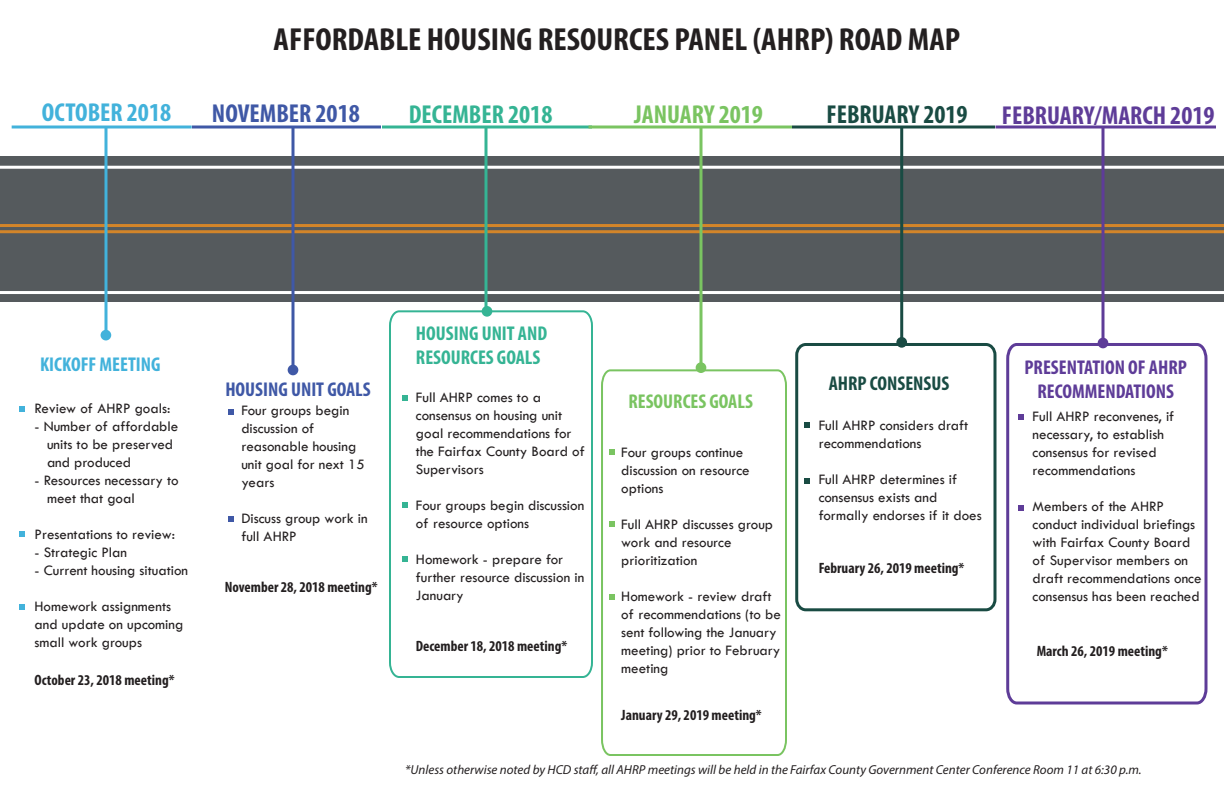
<style>
.page{position:relative;width:1224px;height:792px;background:#fff}
.page>*{position:absolute;margin:0;border:0;box-sizing:border-box;transform-origin:0 0}
.t1{font:700 condensed 32px "Myriad Pro";color:#231f20;scale:1.05 1}
.t2{font:700 condensed 26px "Myriad Pro";color:#5e3c98}
.t3{font:700 condensed 26px "Myriad Pro";color:#3f58a6}
.t4{font:700 condensed 26px "Myriad Pro";color:#35b494}
.t5{font:700 condensed 26px "Myriad Pro";color:#194b43}
.t6{font:700 condensed 26px "Myriad Pro";color:#42b2db}
.t7{font:700 condensed 26px "Myriad Pro";color:#7ac461}
.t8{font:700 condensed 20px/24px "Myriad Pro";color:#5e3c98;text-align:center}
.t9{font:700 condensed 20px/24px "Myriad Pro";color:#35b494}
.t10{font:700 condensed 20px "Myriad Pro";color:#3f58a6}
.t11{font:700 condensed 20px "Myriad Pro";color:#42b2db}
.t12{font:700 condensed 20px "Myriad Pro";color:#7ac461}
.t13{font:700 condensed 20px "Myriad Pro";color:#194b43}
.t14{font:15px/18px "Tw Cen";color:#231f20}
.t15{font:700 condensed 15px "Myriad Pro";color:#231f20}
.t16{font:italic 13px "Myriad Pro";color:#231f20}
</style>
<div class="page">
<svg style="left:20px;top:406px;width:5px;height:5px"></svg>
<svg style="left:228px;top:409px;width:6px;height:6px"></svg>
<hr style="left:12px;top:126px;width:180px;height:2px;background:#42b2db">
<hr style="left:192px;top:126px;width:189px;height:2px;background:#3f58a6">
<svg style="left:20px;top:604px;width:5px;height:6px"></svg>
<svg style="left:20px;top:532px;width:5px;height:5px"></svg>
<hr style="left:382px;top:126px;width:210px;height:2px;background:#35b494">
<hr style="left:589px;top:126px;width:203px;height:2px;background:#7ac461">
<hr style="left:792px;top:126px;width:203px;height:2px;background:#194b43">
<svg style="left:228px;top:516px;width:6px;height:6px"></svg>
<div style="left:0;top:156px;width:1224px;height:146px;background:#555a5d"></div>
<hr style="left:0;top:166px;width:1224px;height:3px;background:#fff">
<hr style="left:0;top:291px;width:1224px;height:3px;background:#fff">
<hr style="left:0;top:224px;width:1224px;height:3px;background:#d38529">
<hr style="left:0;top:230px;width:1224px;height:3px;background:#d38529">
<div style="left:288px;top:365px;width:10px;height:10px;background:#3f58a6;border-radius:50%"></div>
<hr style="left:700px;top:127px;width:2px;height:243px;background:#7ac461">
<div style="left:696px;top:362px;width:10px;height:11px;background:#7ac461;border-radius:50%"></div>
<svg style="left:484px;top:128px;width:4px;height:179px"></svg>
<div style="left:482px;top:306px;width:10px;height:11px;background:#35b494;border-radius:50%"></div>
<hr style="left:104px;top:127px;width:3px;height:208px;background:#42b2db">
<div style="left:101px;top:330px;width:10px;height:10px;background:#42b2db;border-radius:50%"></div>
<hr style="left:900px;top:127px;width:3px;height:215px;background:#194b43">
<div style="left:896px;top:337px;width:11px;height:11px;background:#194b43;border-radius:50%"></div>
<hr style="left:292px;top:127px;width:2px;height:246px;background:#3f58a6">
<hr style="left:1102px;top:127px;width:2px;height:215px;background:#5e3c98">
<hr style="left:995px;top:126px;width:221px;height:2px;background:#5e3c98">
<div style="left:1098px;top:338px;width:10px;height:10px;background:#5e3c98;border-radius:50%"></div>
<svg style="left:389px;top:309px;width:204px;height:369px"></svg>
<svg style="left:402px;top:396px;width:6px;height:5px"></svg>
<svg style="left:402px;top:502px;width:6px;height:6px"></svg>
<svg style="left:402px;top:557px;width:6px;height:5px"></svg>
<svg style="left:795px;top:341px;width:202px;height:271px"></svg>
<svg style="left:804px;top:423px;width:6px;height:5px"></svg>
<svg style="left:804px;top:478px;width:6px;height:5px"></svg>
<svg style="left:601px;top:368px;width:186px;height:388px"></svg>
<svg style="left:609px;top:449px;width:6px;height:6px"></svg>
<svg style="left:609px;top:521px;width:6px;height:6px"></svg>
<svg style="left:609px;top:594px;width:6px;height:6px"></svg>
<svg style="left:1006px;top:341px;width:202px;height:364px"></svg>
<svg style="left:1018px;top:414px;width:6px;height:5px"></svg>
<svg style="left:1018px;top:505px;width:6px;height:6px"></svg>
<h1 class="t1" style="left:274px;top:19px;width:655px">AFFORDABLE HOUSING RESOURCES PANEL (AHRP) ROAD MAP</h1>
<h1 class="t6" style="left:42px;top:96px;width:131px">OCTOBER 2018</h1>
<h1 class="t3" style="left:212px;top:97px;width:149px">NOVEMBER 2018</h1>
<h1 class="t4" style="left:409px;top:98px;width:145px">DECEMBER 2018</h1>
<h1 class="t7" style="left:634px;top:98px;width:130px">JANUARY 2019</h1>
<h1 class="t5" style="left:827px;top:98px;width:143px">FEBRUARY 2019</h1>
<h1 class="t2" style="left:1002px;top:99px;width:214px">FEBRUARY/MARCH 2019</h1>
<p class="t11" style="left:40px;top:352px;width:122px">KICKOFF MEETING</p>
<p class="t14" style="left:35px;top:400px;width:137px">Review of AHRP goals:</p>
<p class="t14" style="left:47px;top:418px;width:133px;text-indent:-12px">- Number of affordable units to be preserved and produced</p>
<p class="t14" style="left:47px;top:472px;width:133px;text-indent:-12px">- Resources necessary to meet that goal</p>
<p class="t14" style="left:35px;top:526px;width:142px">Presentations to review:</p>
<p class="t14" style="left:35px;top:544px;width:94px">- Strategic Plan</p>
<p class="t14" style="left:35px;top:562px;width:155px">- Current housing situation</p>
<p class="t14" style="left:35px;top:598px;width:150px">Homework assignments and update on upcoming small work groups</p>
<p class="t15" style="left:35px;top:671px;width:141px">October 23, 2018 meeting*</p>
<p class="t10" style="left:225px;top:377px;width:147px">HOUSING UNIT GOALS</p>
<p class="t14" style="left:241px;top:401px;width:125px">Four groups begin discussion of reasonable housing unit goal for next 15 years</p>
<p class="t14" style="left:241px;top:509px;width:128px">Discuss group work in</p>
<p class="t14" style="left:241px;top:527px;width:57px">full AHRP</p>
<p class="t15" style="left:225px;top:578px;width:154px">November 28, 2018 meeting*</p>
<p class="t9" style="left:416px;top:321px;width:133px">HOUSING UNIT AND<br>RESOURCES GOALS</p>
<p class="t14" style="left:416px;top:388px;width:170px">Full AHRP comes to a consensus on housing unit goal recommendations for the Fairfax County Board of<br>Supervisors</p>
<p class="t14" style="left:416px;top:496px;width:170px">Four groups begin discussion of resource options</p>
<p class="t14" style="left:416px;top:550px;width:170px">Homework - prepare for further resource discussion in<br>January</p>
<p class="t15" style="left:416px;top:637px;width:153px">December 18, 2018 meeting*</p>
<p class="t12" style="left:629px;top:389px;width:126px">RESOURCES GOALS</p>
<p class="t14" style="left:621px;top:443px;width:130px">Four groups continue discussion on resource options</p>
<p class="t14" style="left:621px;top:515px;width:153px">Full AHRP discusses group work and resource prioritization</p>
<p class="t14" style="left:621px;top:587px;width:161px">Homework - review draft of recommendations (to be sent following the January meeting) prior to February meeting</p>
<p class="t15" style="left:621px;top:706px;width:142px">January 29, 2019 meeting*</p>
<p class="t13" style="left:829px;top:371px;width:122px">AHRP CONSENSUS</p>
<p class="t14" style="left:819px;top:416px;width:151px">Full AHRP considers draft recommendations</p>
<p class="t14" style="left:819px;top:470px;width:165px">Full AHRP determines if consensus exists and formally endorses if it does</p>
<p class="t15" style="left:819px;top:559px;width:147px">February 26, 2019 meeting*</p>
<p class="t8" style="left:1025px;top:355px;width:164px">PRESENTATION OF AHRP<br>RECOMMENDATIONS</p>
<p class="t14" style="left:1033px;top:407px;width:143px">Full AHRP reconvenes, if necessary, to establish consensus for revised recommendations</p>
<p class="t14" style="left:1033px;top:497px;width:170px">Members of the AHRP conduct individual briefings with Fairfax County Board of Supervisor members on draft recommendations once consensus has been reached</p>
<p class="t15" style="left:1037px;top:642px;width:133px">March 26, 2019 meeting*</p>
<p class="t16" style="left:405px;top:761px;width:738px">*Unless otherwise noted by HCD sta˜, all AHRP meetings will be held in the Fairfax County Government Center Conference Room 11 at 6:30 p.m.</p>
</div>
